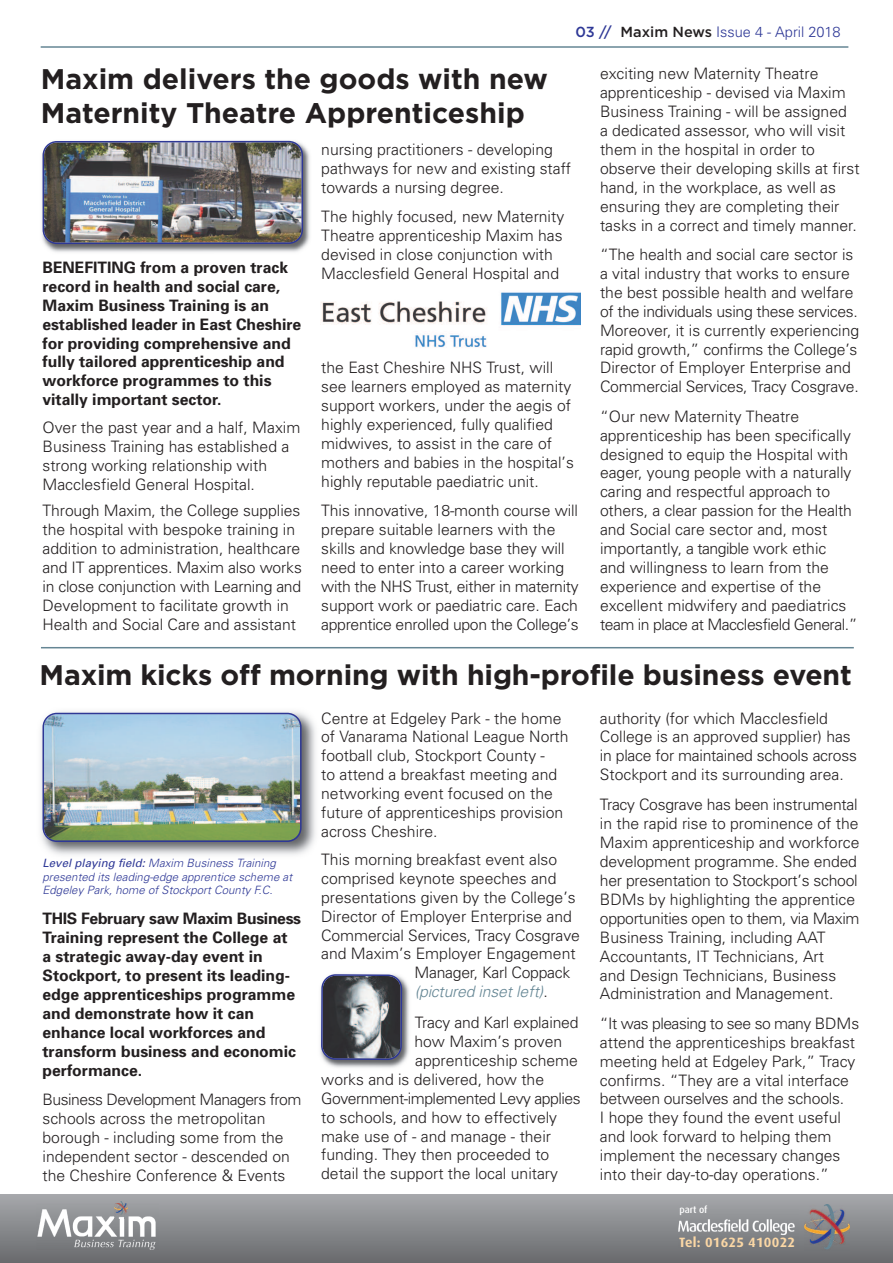
<style>
.page{position:relative;width:893px;height:1263px;background:#fff}
.page>*{position:absolute;margin:0;border:0;box-sizing:border-box;transform-origin:0 0}
.t1{font:700 28.35px/34.5px "Gotham";letter-spacing:-.005em;color:#231f20}
.t2{font:300 15.75px/18.9px "Univers";color:#231f20}
.t3{font:700 15.75px/18.9px "Univers";color:#231f20}
.t4{font:300 15.75px "Univers";letter-spacing:-.03em;color:#231f20}
.t5{font:italic 300 15.75px "Univers";letter-spacing:-.01em;color:#658694}
.t6{font:300 14.55px "Univers";color:#2e3896}
.t7{font:700 13.5px "Dax";letter-spacing:.02em;color:#fbd7a5}
.t8{font:italic 300 11.4px/13.5px "Univers";letter-spacing:.005em;color:#2e3896}
.t9{font:500 9.75px "Dax";color:#fff}
.s1{font-family:"Gotham";font-weight:500}
.s2{font-family:"Gotham";font-weight:500;color:#231f20}
.s3{font-weight:400}
.s4{font-style:normal;color:#231f20}
</style>
<div class="page">
<img style="left:320px;top:978px;width:89px;height:90px">
<svg style="left:321px;top:974px;width:81px;height:86px;background:#666871"></svg>
<div style="left:0;top:1195px;width:893px;height:68px;background:linear-gradient(to bottom,#a6a8ab,#696b6e)"></div>
<img style="left:679px;top:1208px;width:119px;height:39px">
<img style="left:37px;top:1204px;width:122px;height:46px">
<img style="left:805px;top:1204px;width:44px;height:46px">
<hr style="left:41px;top:46px;width:807px;height:2px;background:#658694">
<img style="left:40px;top:711px;width:276px;height:144px">
<img style="left:43px;top:713px;width:259px;height:129px">
<img style="left:42px;top:140px;width:268px;height:112px">
<img style="left:43px;top:141px;width:260px;height:103px">
<hr style="left:41px;top:647px;width:813px;height:1px;background:#658694">
<img style="left:321px;top:292px;width:259px;height:56px">
<svg style="left:115px;top:1202px;width:13px;height:2px"></svg>
<img style="left:115px;top:1204px;width:13px;height:15px">
<p class="t6" style="left:575px;top:27px;width:267px"><span class="s1">03 //</span> <span class="s2">Maxim News</span> Issue 4 - April 2018</p>
<h1 class="t1" style="left:41px;top:64px;width:508px">Maxim delivers the goods with new<br>Maternity Theatre Apprenticeship</h1>
<p class="t3" style="left:43px;top:259px;width:260px">BENEFITING from a proven track record in health and social care,<br>Maxim Business Training is an established leader in East Cheshire for providing comprehensive and fully tailored apprenticeship and workforce programmes to this vitally important sector.</p>
<p class="t2" style="left:43px;top:419px;width:259px">Over the past year and a half, Maxim Business Training has established a strong working relationship with Macclesfield General Hospital.</p>
<p class="t2" style="left:43px;top:503px;width:261px">Through Maxim, the College supplies the hospital with bespoke training in addition to administration, healthcare and IT apprentices. Maxim also works in close conjunction with Learning and Development to facilitate growth in Health and Social Care and assistant</p>
<p class="t2" style="left:321px;top:141px;width:251px">nursing practitioners - developing pathways for new and existing staff towards a nursing degree.</p>
<p class="t2" style="left:321px;top:209px;width:244px">The highly focused, new Maternity Theatre apprenticeship Maxim has devised in close conjunction with Macclesfield General Hospital and</p>
<p class="t2" style="left:321px;top:360px;width:254px">the East Cheshire NHS Trust, will see learners employed as maternity support workers, under the aegis of highly experienced, fully qualified midwives, to assist in the care of mothers and babies in the hospital’s highly reputable paediatric unit.</p>
<p class="t2" style="left:321px;top:503px;width:259px">This innovative, 18-month course will prepare suitable learners with the skills and knowledge base they will need to enter into a career working with the NHS Trust, either in maternity support work or paediatric care. Each apprentice enrolled upon the College’s</p>
<p class="t2" style="left:600px;top:66px;width:261px">exciting new Maternity Theatre apprenticeship - devised via Maxim Business Training - will be assigned<br>a dedicated assessor, who will visit them in the hospital in order to observe their developing skills at first hand, in the workplace, as well as ensuring they are completing their tasks in a correct and timely manner.</p>
<p class="t2" style="left:600px;top:246px;width:261px">“The health and social care sector is a vital industry that works to ensure the best possible health and welfare of the individuals using these services.<br>Moreover, it is currently experiencing rapid growth,” confirms the College’s Director of Employer Enterprise and Commercial Services, Tracy Cosgrave.</p>
<p class="t2" style="left:600px;top:408px;width:259px">“Our new Maternity Theatre apprenticeship has been specifically designed to equip the Hospital with eager, young people with a naturally caring and respectful approach to others, a clear passion for the Health and Social care sector and, most importantly, a tangible work ethic<br>and willingness to learn from the experience and expertise of the excellent midwifery and paediatrics team in place at Macclesfield General.”</p>
<h1 class="t1" style="left:40px;top:660px;width:814px">Maxim kicks off morning with high-profile business event</h1>
<p class="t8" style="left:43px;top:857px;width:251px"><span class="s3">Level playing field:</span> Maxim Business Training presented its leading-edge apprentice scheme at<br>Edgeley Park, home of Stockport County F.C.</p>
<p class="t3" style="left:43px;top:911px;width:260px">THIS February saw Maxim Business<br>Training represent the College at<br>a strategic away-day event in<br>Stockport, to present its leading&shy;edge apprenticeships programme and demonstrate how it can enhance local workforces and transform business and economic performance.</p>
<p class="t2" style="left:43px;top:1091px;width:260px">Business Development Managers from schools across the metropolitan borough - including some from the independent sector - descended on the Cheshire Conference &amp; Events</p>
<p class="t2" style="left:321px;top:710px;width:249px">Centre at Edgeley Park - the home of Vanarama National League North football club, Stockport County -<br>to attend a breakfast meeting and networking event focused on the future of apprenticeships provision across Cheshire.</p>
<p class="t2" style="left:321px;top:851px;width:237px">This morning breakfast event also</p>
<p class="t2" style="left:321px;top:870px;width:237px">comprised keynote speeches and</p>
<p class="t2" style="left:321px;top:889px;width:256px">presentations given by the College’s</p>
<p class="t2" style="left:321px;top:908px;width:252px">Director of Employer Enterprise and</p>
<p class="t2" style="left:321px;top:927px;width:260px">Commercial Services, Tracy Cosgrave</p>
<p class="t2" style="left:321px;top:946px;width:256px">and Maxim’s Employer Engagement</p>
<p class="t2" style="left:414px;top:965px;width:157px">Manager, Karl Coppack</p>
<p class="t5" style="left:415px;top:986px;width:134px">(pictured inset left)<span class="s4">.</span></p>
<p class="t2" style="left:415px;top:1014px;width:165px">Tracy and Karl explained</p>
<p class="t2" style="left:414px;top:1033px;width:149px">how Maxim’s proven</p>
<p class="t2" style="left:415px;top:1052px;width:164px">apprenticeship scheme</p>
<p class="t2" style="left:321px;top:1071px;width:224px">works and is delivered, how the</p>
<p class="t4" style="left:321px;top:1092px;width:261px">Government-implemented Levy applies</p>
<p class="t2" style="left:321px;top:1109px;width:237px">to schools, and how to effectively</p>
<p class="t2" style="left:321px;top:1128px;width:231px">make use of - and manage - their</p>
<p class="t2" style="left:321px;top:1147px;width:230px">funding. They then proceeded to</p>
<p class="t2" style="left:321px;top:1166px;width:238px">detail the support the local unitary</p>
<p class="t2" style="left:600px;top:710px;width:258px">authority (for which Macclesfield College is an approved supplier) has in place for maintained schools across Stockport and its surrounding area.</p>
<p class="t2" style="left:600px;top:797px;width:261px">Tracy Cosgrave has been instrumental in the rapid rise to prominence of the Maxim apprenticeship and workforce development programme. She ended her presentation to Stockport’s school BDMs by highlighting the apprentice opportunities open to them, via Maxim Business Training, including AAT Accountants, IT Technicians, Art<br>and Design Technicians, Business Administration and Management.</p>
<p class="t2" style="left:600px;top:1015px;width:261px">“It was pleasing to see so many BDMs attend the apprenticeships breakfast meeting held at Edgeley Park,” Tracy confirms. “They are a vital interface between ourselves and the schools.<br>I hope they found the event useful and look forward to helping them implement the necessary changes into their day-to-day operations.”</p>
<p class="t9" style="left:679px;top:1205px;width:30px">part of</p>
<p class="t7" style="left:679px;top:1236px;width:117px">Tel: 01625 410022</p>
</div>
